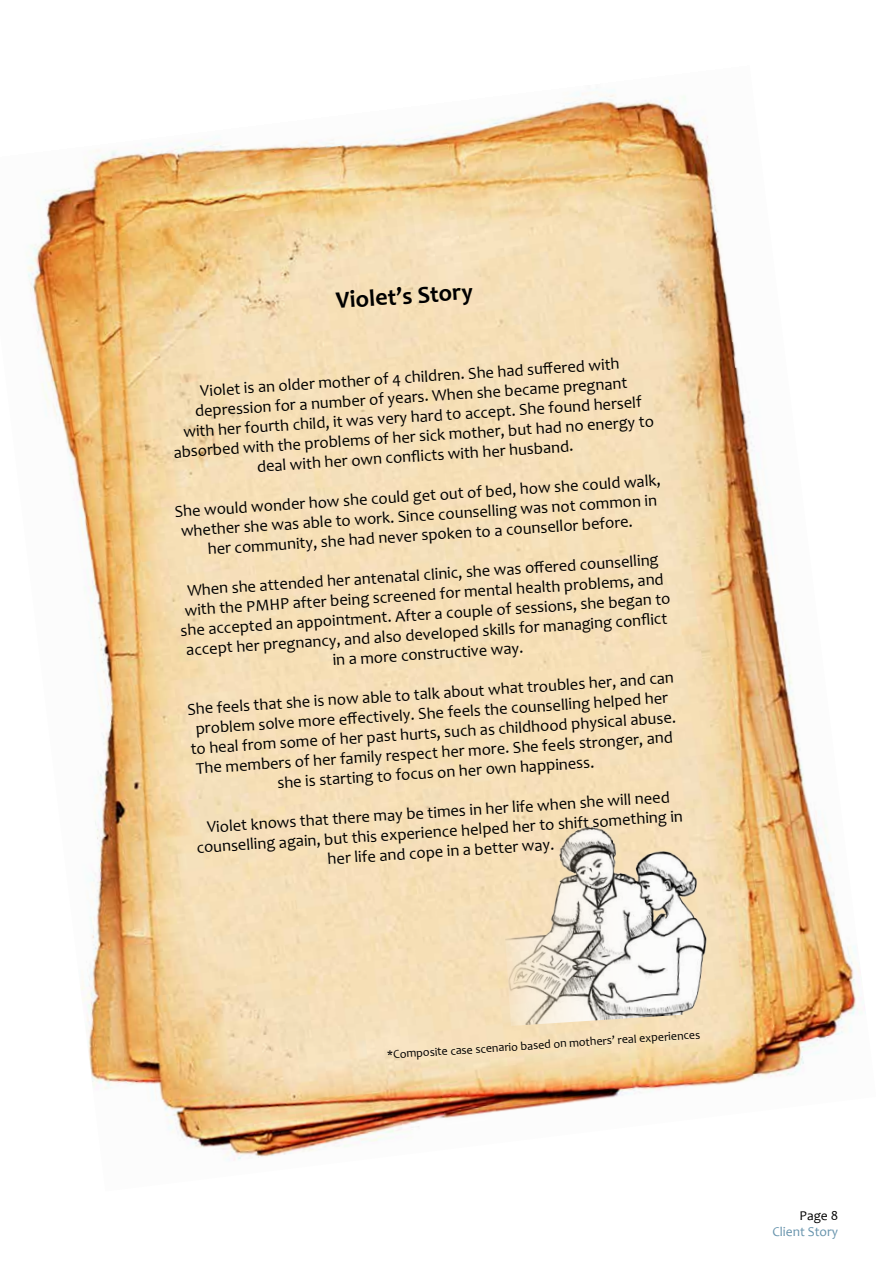
<style>
.page{position:relative;width:893px;height:1263px;background:#fff}
.page>*{position:absolute;margin:0;border:0;box-sizing:border-box;transform-origin:0 0}
.t1{font:700 24px "Candara";color:#000}
.t2{font:16.5px/19.8px "Candara";color:#000;text-align:center}
.t3{font:13.5px "Candara";color:#6894ad}
.t4{font:13.5px "Candara";color:#000}
.t5{font:12px "Candara";color:#000}
</style>
<div class="page">
<img style="left:27px;top:89px;width:838px;height:1072px">
<img style="left:498px;top:815px;width:219px;height:211px">
<h1 class="t1" style="left:335px;top:285px;width:139px;rotate:-4deg">Violet’s Story</h1>
<p class="t2" style="left:169px;top:384px;width:483px;rotate:-4deg">Violet is an older mother of 4 children. She had suff ered with depression for a number of years. When she became pregnant<br>with her fourth child, it was very hard to accept. She found herself absorbed with the problems of her sick mother, but had no energy to deal with her own confl icts with her husband.</p>
<p class="t2" style="left:174px;top:503px;width:488px;rotate:-4deg">She would wonder how she could get out of bed, how she could walk, whether she was able to work. Since counselling was not common in her community, she had never spoken to a counsellor before.</p>
<p class="t2" style="left:177px;top:582px;width:492px;rotate:-4deg">When she attended her antenatal clinic, she was off ered counselling with the PMHP after being screened for mental health problems, and she accepted an appointment. After a couple of sessions, she began to accept her pregnancy, and also developed skills for managing confl ict in a more constructive way.</p>
<p class="t2" style="left:187px;top:700px;width:489px;rotate:-4deg">She feels that she is now able to talk about what troubles her, and can problem solve more eff ectively. She feels the counselling helped her to heal from some of her past hurts, such as childhood physical abuse.<br>The members of her family respect her more. She feels stronger, and she is starting to focus on her own happiness.</p>
<p class="t2" style="left:195px;top:819px;width:489px;rotate:-4deg">Violet knows that there may be times in her life when she will need counselling again, but this experience helped her to shift something in her life and cope in a better way.</p>
<p class="t5" style="left:387px;top:1048px;width:315px;rotate:-4deg">*Composite case scenario based on mothers’ real experiences</p>
<p class="t4" style="left:800px;top:1207px;width:40px">Page 8</p>
<p class="t3" style="left:772px;top:1223px;width:67px">Client Story</p>
</div>
